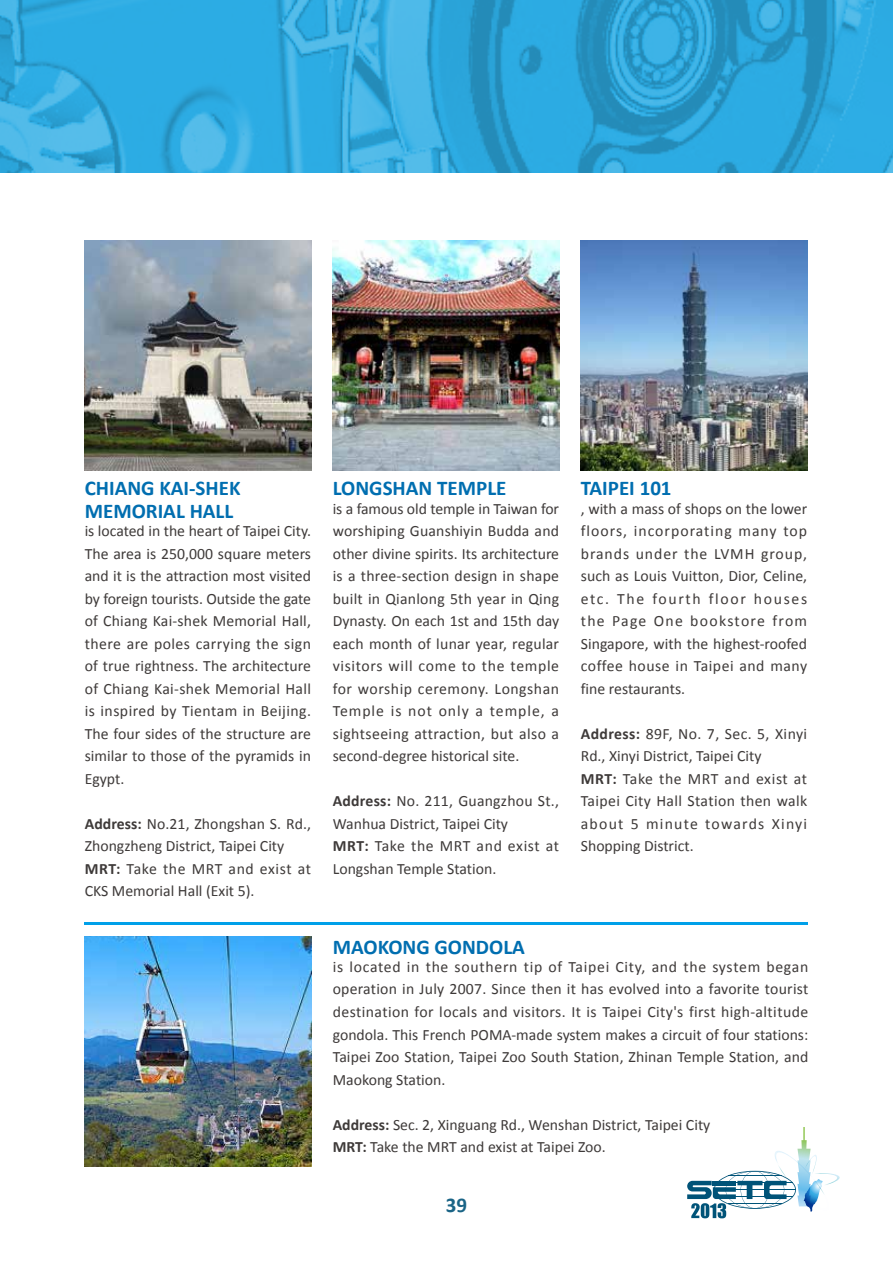
<style>
.page{position:relative;width:893px;height:1263px;background:#fff}
.page>*{position:absolute;margin:0;border:0;box-sizing:border-box;transform-origin:0 0}
.t1{font:700 21px/22.5px "Calibri";color:#006eb0}
.t2{font:700 21px "Calibri";color:#1a6486}
.t3{font:15.75px/22.5px "Calibri";color:#3e3a39;text-align:justify}
.t4{font:15.75px/22.5px "Calibri";letter-spacing:.025em;color:#3e3a39}
.s1{font-weight:700}
</style>
<div class="page">
<svg style="left:687px;top:1127px;width:153px;height:91px"></svg>
<img style="left:0;top:0;width:893px;height:173px">
<img style="left:85px;top:240px;width:226px;height:230px">
<img style="left:85px;top:936px;width:226px;height:231px">
<img style="left:333px;top:240px;width:226px;height:230px">
<img style="left:581px;top:240px;width:226px;height:230px">
<hr style="left:85px;top:923px;width:723px;height:2px;background:#00a0e9">
<h1 class="t1" style="left:85px;top:476px;width:123px">CHIANG KAI-SHEK<br>MEMO</h1>
<h1 class="t1" style="left:146px;top:499px;width:69px">RIAL HALL</h1>
<p class="t3" style="left:85px;top:519px;width:228px">is located in the heart of Taipei City.<br>The area is 250,000 square meters and it is the attraction most visited by foreign tourists. Outside the gate of Chiang Kai-shek Memorial Hall, there are poles carrying the sign of true rightness. The architecture of Chiang Kai-shek Memorial Hall is inspired by Tientam in Beijing.<br>The four sides of the structure are similar to those of the pyramids in Egypt.</p>
<p class="t3" style="left:85px;top:811px;width:228px;text-align:left"><span class="s1">ADDRESS:</span> No.21, Zhongshan S. Rd.,<br>Zhongzheng District, Taipei City<br><span class="s1">MRT:</span> Take the MRT and exist at<br>CKS Memorial Hall (Exit 5).</p>
<h1 class="t1" style="left:333px;top:476px;width:128px">LONGSHAN TEMPLE</h1>
<p class="t3" style="left:333px;top:496px;width:228px">is a famous old temple in Taiwan for worshiping Guanshiyin Budda and other divine spirits. Its architecture is a three-section design in shape built in Qianlong 5th year in Qing Dynasty. On each 1st and 15th day each month of lunar year, regular visitors will come to the temple for worship ceremony. Longshan Temple is not only a temple, a sightseeing attraction, but also a second-degree historical site.</p>
<p class="t3" style="left:333px;top:789px;width:228px;text-align:left"><span class="s1">ADDRESS:</span> No. 211, Guangzhou St.,<br>Wanhua District, Taipei City<br><span class="s1">MRT:</span> Take the MRT and exist at<br>Longshan Temple Station.</p>
<h1 class="t1" style="left:581px;top:476px;width:92px">TAIPEI 101</h1>
<p class="t3" style="left:581px;top:496px;width:228px">, with a mass of shops on the lower floors, incorporating many top brands under the LVMH group, such as Louis Vuitton, Dior, Celine, etc. The fourth floor houses the Page One bookstore from Singapore, with the highest-roofed coffee house in Taipei and many fine restaurants.</p>
<p class="t4" style="left:581px;top:721px;width:228px"><span class="s1">ADDRESS:</span> 89F, No. 7, Sec. 5, Xinyi<br>Rd., Xinyi District, Taipei City<br><span class="s1">MRT:</span> Take the MRT and exist at<br>Taipei City Hall Station then walk about 5 minute towards Xinyi<br>Shopping District.</p>
<h1 class="t1" style="left:333px;top:934px;width:32px">MAOKO</h1>
<h1 class="t1" style="left:403px;top:934px;width:87px">NG GONDOLA</h1>
<p class="t3" style="left:333px;top:955px;width:477px">is located in the southern tip of Taipei City, and the system began operation in July 2007. Since then it has evolved into a favorite tourist destination for locals and visitors. It is Taipei City's first high-altitude gondola. This French POMA-made system makes a circuit of four stations:<br>Taipei Zoo Station, Taipei Zoo South Station, Zhinan Temple Station, and Maokong Station.</p>
<p class="t3" style="left:333px;top:1112px;width:379px"><span class="s1">ADDRESS:</span> Sec. 2, Xinguang Rd., Wenshan District, Taipei City<br><span class="s1">MRT:</span> Take the MRT and exist at Taipei Zoo.</p>
<h1 class="t2" style="left:446px;top:1192px;width:23px">39</h1>
</div>
